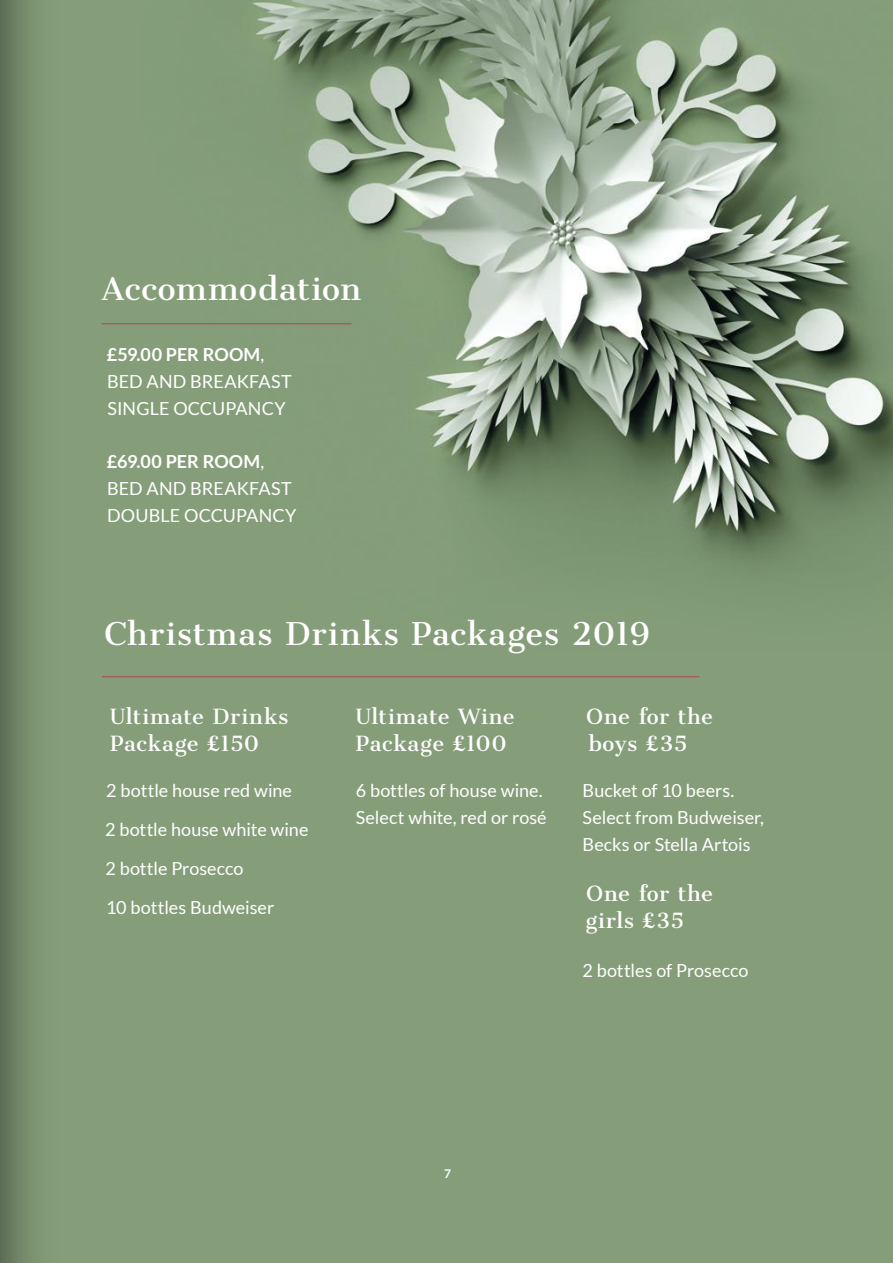
<style>
.page{position:relative;width:893px;height:1263px;background:#859e79}
.page>*{position:absolute;margin:0;border:0;box-sizing:border-box;transform-origin:0 0}
.t1{font:40.5px "Sree Krushnadevaraya";letter-spacing:.02em;color:#fff}
.t2{font:27px/27px "Sree Krushnadevaraya";letter-spacing:.015em;color:#fff}
.t3{font:18px/27px "Lato";letter-spacing:.005em;color:#fff}
.t4{font:700 12px "Lato";color:#fff}
.s1{font-weight:700}
</style>
<div class="page">
<img style="left:105px;top:0;width:788px;height:583px">
<hr style="left:102px;top:323px;width:249px;height:1px;background:#a06062">
<hr style="left:102px;top:676px;width:597px;height:1px;background:#a06062">
<svg style="left:0;top:0;width:105px;height:1263px"></svg>
<h1 class="t1" style="left:102px;top:262px;width:261px">Accommodation</h1>
<p class="t3" style="left:107px;top:341px;width:186px"><span class="s1">£59.00 PER ROOM</span>,<br>BED AND BREAKFAST<br>SINGLE OCCUPANCY</p>
<p class="t3" style="left:107px;top:447px;width:191px"><span class="s1">£69.00 PER ROOM</span>,<br>BED AND BREAKFAST<br>DOUBLE OCCUPANCY</p>
<h1 class="t1" style="left:104px;top:608px;width:547px">Christmas Drinks Packages 2019</h1>
<h2 class="t2" style="left:110px;top:701px;width:180px">Ultimate Drinks<br>Package £150</h2>
<h2 class="t2" style="left:356px;top:701px;width:160px">Ultimate Wine<br>Package £100</h2>
<h2 class="t2" style="left:586px;top:701px;width:128px">One for the boys £35</h2>
<p class="t3" style="left:106px;top:777px;width:187px">2 bottle house red wine</p>
<p class="t3" style="left:356px;top:777px;width:192px">6 bottles of house wine.<br>Select white, red or rosé</p>
<p class="t3" style="left:583px;top:777px;width:183px">Bucket of 10 beers.<br>Select from Budweiser,<br>Becks or Stella Artois</p>
<p class="t3" style="left:105px;top:810px;width:205px;line-height:39px">2 bottle house white wine<br>2 bottle Prosecco<br>10 bottles Budweiser</p>
<h2 class="t2" style="left:585px;top:878px;width:129px">One for the girls £35</h2>
<p class="t4" style="left:444px;top:1167px;width:8px">7</p>
<p class="t3" style="left:583px;top:957px;width:167px">2 bottles of Prosecco</p>
</div>
